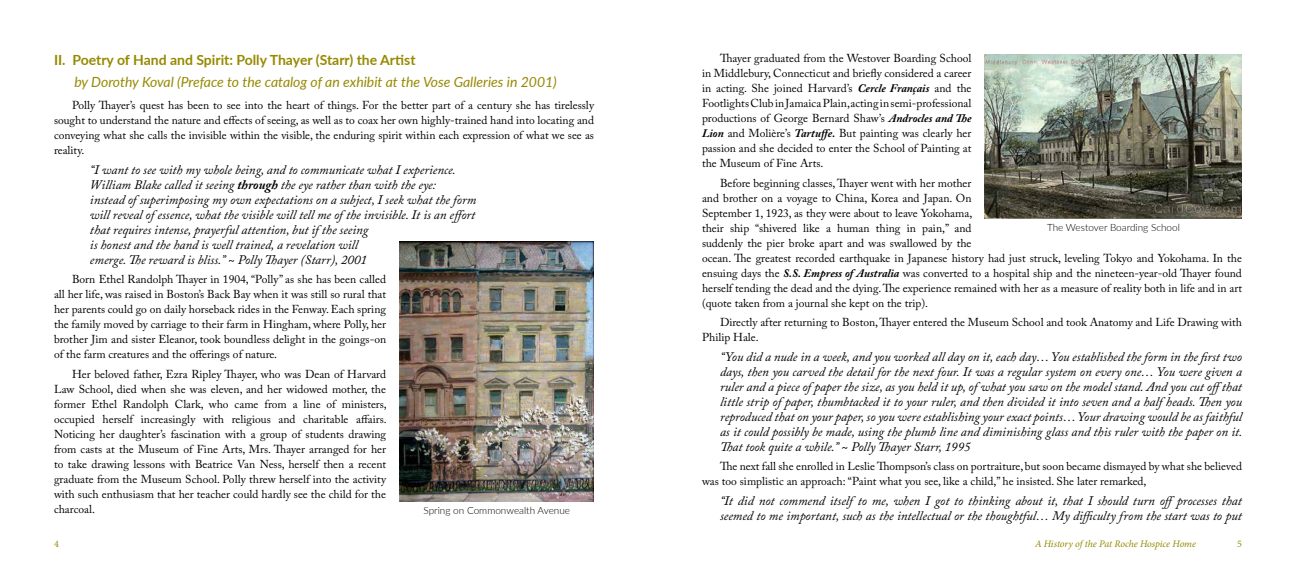
<style>
.page{position:relative;width:1296px;height:576px;background:#fff}
.page>*{position:absolute;margin:0;border:0;box-sizing:border-box;transform-origin:0 0}
.t1{font:italic 14px "Lato";color:#968900}
.t2{font:700 14px "Lato";color:#968900}
.t3{font:italic 13px/15px "Adobe Caslon Pro";color:#000}
.t4{font:11.5px/15px "Adobe Caslon Pro";color:#000;text-align:justify}
.t5{font:300 10px "Lato";color:#000}
.t6{font:italic 10px "Minion Pro";letter-spacing:-.01em;color:#968900}
.t7{font:10px "Minion Pro";color:#968900}
.s1{font-weight:700}
.s2{font-weight:700;font-style:italic}
</style>
<div class="page">
<img style="left:985px;top:54px;width:257px;height:165px">
<img style="left:400px;top:242px;width:194px;height:259px">
<p class="t2" style="left:54px;top:50px;width:363px">II. Poetry of Hand and Spirit: Polly Thayer (Starr) the Artist</p>
<p class="t1" style="left:74px;top:71px;width:484px">by Dorothy Koval (Preface to the catalog of an exhibit at the Vose Galleries in 2001)</p>
<p class="t4" style="left:54px;top:98px;width:542px;text-indent:18px">Polly Thayer’s quest has been to see into the heart of things. For the better part of a century she has tirelessly sought to understand the nature and effects of seeing, as well as to coax her own highly-trained hand into locating and conveying what she calls the invisible within the visible, the enduring spirit within each expression of what we see as reality.</p>
<p class="t3" style="left:90px;top:162px;width:388px">“I want to see with my whole being, and to communicate what I experience.<br>William Blake called it seeing <span class="s1">through</span> the eye rather than with the eye:<br>instead of superimposing my own expectations on a subject, I seek what the form will reveal of essence, what the visible will tell me of the invisible. It is an effort that requires intense, prayerful attention, but if the seeing<br>is honest and the hand is well trained, a revelation will<br>emerge. The reward is bliss.” ~ Polly Thayer (Starr), 2001</p>
<p class="t4" style="left:54px;top:272px;width:334px;text-indent:18px">Born Ethel Randolph Thayer in 1904, “Polly” as she has been called all her life, was raised in Boston’s Back Bay when it was still so rural that her parents could go on daily horseback rides in the Fenway. Each spring the family moved by carriage to their farm in Hingham, where Polly, her brother Jim and sister Eleanor, took boundless delight in the goings-on of the farm creatures and the offerings of nature.</p>
<p class="t4" style="left:54px;top:366px;width:334px;text-indent:18px">Her beloved father, Ezra Ripley Thayer, who was Dean of Harvard Law School, died when she was eleven, and her widowed mother, the former Ethel Randolph Clark, who came from a line of ministers, occupied herself increasingly with religious and charitable affairs.<br>Noticing her daughter’s fascination with a group of students drawing from casts at the Museum of Fine Arts, Mrs. Thayer arranged for her to take drawing lessons with Beatrice Van Ness, herself then a recent graduate from the Museum School. Polly threw herself into the activity with such enthusiasm that her teacher could hardly see the child for the charcoal.</p>
<p class="t5" style="left:423px;top:504px;width:148px">Spring on Commonwealth Avenue</p>
<p class="t4" style="left:702px;top:51px;width:271px;text-indent:18px">Thayer graduated from the Westover Boarding School in Middlebury, Connecticut and briefly considered a career in acting. She joined Harvard’s <span class="s2">Cercle Français</span> and the Footlights Club in Jamaica Plain, acting in semi-professional productions of George Bernard Shaw’s <span class="s2">Androcles and The Lion</span> and Molière’s <span class="s2">Tartuffe.</span> But painting was clearly her passion and she decided to enter the School of Painting at the Museum of Fine Arts.</p>
<p class="t4" style="left:702px;top:175px;width:542px;text-align:left;text-indent:18px">Before beginning classes, Thayer went with her mother<br>and brother on a voyage to China, Korea and Japan. On<br>September 1, 1923, as they were about to leave Yokohama,<br>their ship “shivered like a human thing in pain,” and<br>suddenly the pier broke apart and was swallowed by the<br>ocean. The greatest recorded earthquake in Japanese history had just struck, leveling Tokyo and Yokohama. In the ensuing days the <span class="s2">S.S. Empress of Australia</span> was converted to a hospital ship and the nineteen-year-old Thayer found herself tending the dead and the dying. The experience remained with her as a measure of reality both in life and in art (quote taken from a journal she kept on the trip).</p>
<p class="t4" style="left:702px;top:315px;width:541px;text-indent:18px">Directly after returning to Boston, Thayer entered the Museum School and took Anatomy and Life Drawing with<br>Philip Hale.</p>
<p class="t3" style="left:720px;top:349px;width:524px;text-align:justify">“You did a nude in a week, and you worked all day on it, each day… You established the form in the first two days, then you carved the detail for the next four. It was a regular system on every one… You were given a ruler and a piece of paper the size, as you held it up, of what you saw on the model stand. And you cut offthat little strip of paper, thumbtacked it to your ruler, and then divided it into seven and a half heads. Then you reproduced that on your paper, so you were establishing your exact points… Your drawing would be as faithful as it could possibly be made, using the plumb line and diminishing glass and this ruler with the paper on it.<br>That took quite a while.” ~ Polly Thayer Starr, 1995</p>
<p class="t4" style="left:702px;top:459px;width:542px;text-indent:18px">The next fall she enrolled in Leslie Thompson’s class on portraiture, but soon became dismayed by what she believed was too simplistic an approach: “Paint what you see, like a child,” he insisted. She later remarked,</p>
<p class="t3" style="left:720px;top:493px;width:523px">“It did not commend itself to me, when I got to thinking about it, that I should turn offprocesses that seemed to me important, such as the intellectual or the thoughtful… My difficulty from the start was to put</p>
<p class="t5" style="left:1047px;top:221px;width:134px">The Westover Boarding School</p>
<p class="t7" style="left:54px;top:537px;width:6px">4</p>
<p class="t6" style="left:1035px;top:537px;width:163px">A History of the Pat Roche Hospice Home</p>
<p class="t7" style="left:1237px;top:537px;width:6px">5</p>
</div>
